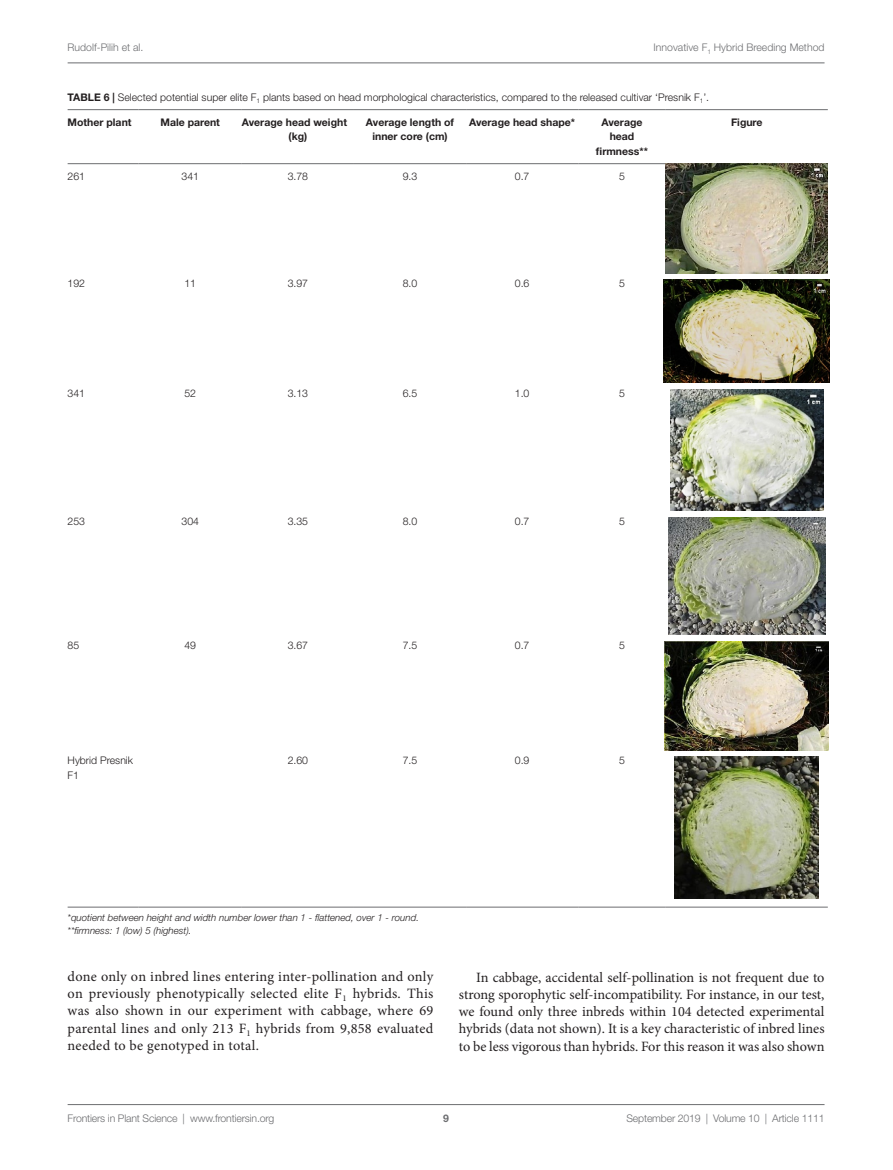
<style>
.page{position:relative;width:893px;height:1170px;background:#fff}
.page>*{position:absolute;margin:0;border:0;box-sizing:border-box;transform-origin:0 0}
.T{font:14.25px/17.2px "Minion Pro";letter-spacing:.01em;color:#231f20;text-align:justify}
.t1{font:300 10.5px "Helvetica Neue LT Std";letter-spacing:-.015em;color:#6c6d70}
.TT{font:300 10.5px "Helvetica Neue LT Std";color:#231f20}
.TCH{font:700 10.5px/14.2px "Helvetica Neue LT Std";color:#231f20}
.TB{font:300 10.5px/14.2px "Helvetica Neue LT Std";color:#231f20}
.t2{font:700 10.5px "Helvetica Neue LT Std";color:#6c6d70}
.TFN{font:italic 300 9.75px "Helvetica Neue LT Std";color:#231f20}
.s1{font-weight:700}
</style>
<div class="page">
<hr style="left:68px;top:63px;width:756px;height:1px;background:#6c6d70">
<hr style="left:68px;top:1104px;width:756px;height:1px;background:#6c6d70">
<hr style="left:68px;top:109px;width:71px;height:1px;background:#6c6d70">
<hr style="left:139px;top:109px;width:103px;height:1px;background:#6c6d70">
<hr style="left:242px;top:109px;width:112px;height:1px;background:#6c6d70">
<hr style="left:354px;top:109px;width:112px;height:1px;background:#6c6d70">
<hr style="left:466px;top:109px;width:112px;height:1px;background:#6c6d70">
<hr style="left:578px;top:109px;width:88px;height:1px;background:#6c6d70">
<hr style="left:666px;top:109px;width:162px;height:1px;background:#6c6d70">
<hr style="left:68px;top:163px;width:71px;height:1px;background:#6c6d70">
<hr style="left:139px;top:163px;width:103px;height:1px;background:#6c6d70">
<hr style="left:242px;top:163px;width:112px;height:1px;background:#6c6d70">
<hr style="left:354px;top:163px;width:112px;height:1px;background:#6c6d70">
<hr style="left:466px;top:163px;width:112px;height:1px;background:#6c6d70">
<hr style="left:578px;top:163px;width:88px;height:1px;background:#6c6d70">
<hr style="left:666px;top:163px;width:162px;height:1px;background:#6c6d70">
<hr style="left:68px;top:906px;width:71px;height:1px;background:#6c6d70">
<hr style="left:139px;top:906px;width:103px;height:1px;background:#6c6d70">
<hr style="left:242px;top:906px;width:112px;height:1px;background:#6c6d70">
<hr style="left:354px;top:906px;width:112px;height:1px;background:#6c6d70">
<hr style="left:466px;top:906px;width:112px;height:1px;background:#6c6d70">
<hr style="left:578px;top:906px;width:88px;height:1px;background:#6c6d70">
<hr style="left:666px;top:906px;width:162px;height:1px;background:#6c6d70">
<img style="left:666px;top:164px;width:162px;height:109px">
<img style="left:664px;top:280px;width:166px;height:102px">
<img style="left:670px;top:389px;width:153px;height:121px">
<img style="left:669px;top:517px;width:156px;height:117px">
<img style="left:665px;top:641px;width:164px;height:109px">
<img style="left:675px;top:757px;width:144px;height:141px">
<p class="t1" style="left:68px;top:41px;width:77px">Rudolf-Pilih et al.</p>
<p class="t1" style="left:654px;top:41px;width:172px">Innovative F<sub>1</sub> Hybrid Breeding Method</p>
<p class="TT" style="left:68px;top:90px;width:643px"><span class="s1">TABLE 6 |</span> Selected potential super elite F<sub>1</sub> plants based on head morphological characteristics, compared to the released cultivar ‘Presnik F<sub>1</sub>’.</p>
<p class="TCH" style="left:68px;top:115px;width:65px">Mother plant</p>
<p class="TCH" style="left:161px;top:115px;width:61px">Male parent</p>
<p class="TCH" style="left:289px;top:115px;width:60px;text-indent:-47px">Average head weight (kg)</p>
<p class="TCH" style="left:366px;top:115px;width:90px;text-align:center">Average length of inner core (cm)</p>
<p class="TCH" style="left:469px;top:115px;width:108px">Average head shape*</p>
<p class="TCH" style="left:601px;top:115px;width:43px">Average</p>
<p class="TCH" style="left:610px;top:129px;width:26px">head</p>
<p class="TCH" style="left:596px;top:143px;width:54px">firmness**</p>
<p class="TB" style="left:68px;top:169px;width:19px">261</p>
<p class="TB" style="left:181px;top:169px;width:19px">341</p>
<p class="TB" style="left:288px;top:169px;width:22px">3.78</p>
<p class="TB" style="left:403px;top:169px;width:16px">9.3</p>
<p class="TB" style="left:515px;top:169px;width:16px">0.7</p>
<p class="TB" style="left:619px;top:169px;width:7px">5</p>
<p class="TCH" style="left:731px;top:115px;width:33px">Figure</p>
<p class="TB" style="left:68px;top:276px;width:19px">192</p>
<p class="TB" style="left:184px;top:276px;width:13px">11</p>
<p class="TB" style="left:288px;top:276px;width:22px">3.97</p>
<p class="TB" style="left:403px;top:276px;width:16px">8.0</p>
<p class="TB" style="left:515px;top:276px;width:16px">0.6</p>
<p class="TB" style="left:619px;top:276px;width:7px">5</p>
<p class="TB" style="left:68px;top:386px;width:19px">341</p>
<p class="TB" style="left:184px;top:386px;width:13px">52</p>
<p class="TB" style="left:288px;top:386px;width:22px">3.13</p>
<p class="TB" style="left:403px;top:386px;width:16px">6.5</p>
<p class="TB" style="left:515px;top:386px;width:16px">1.0</p>
<p class="TB" style="left:619px;top:386px;width:7px">5</p>
<p class="TB" style="left:68px;top:514px;width:19px">253</p>
<p class="TB" style="left:181px;top:514px;width:19px">304</p>
<p class="TB" style="left:288px;top:514px;width:22px">3.35</p>
<p class="TB" style="left:403px;top:514px;width:16px">8.0</p>
<p class="TB" style="left:515px;top:514px;width:16px">0.7</p>
<p class="TB" style="left:619px;top:514px;width:7px">5</p>
<p class="TB" style="left:68px;top:637px;width:13px">85</p>
<p class="TB" style="left:184px;top:637px;width:13px">49</p>
<p class="TB" style="left:288px;top:637px;width:22px">3.67</p>
<p class="TB" style="left:403px;top:637px;width:16px">7.5</p>
<p class="TB" style="left:515px;top:637px;width:16px">0.7</p>
<p class="TB" style="left:619px;top:637px;width:7px">5</p>
<p class="TB" style="left:68px;top:753px;width:67px">Hybrid Presnik<br>F1</p>
<p class="TB" style="left:288px;top:753px;width:22px">2.60</p>
<p class="TB" style="left:403px;top:753px;width:16px">7.5</p>
<p class="TB" style="left:515px;top:753px;width:16px">0.9</p>
<p class="TB" style="left:619px;top:753px;width:7px">5</p>
<p class="TFN" style="left:68px;top:911px;width:353px">*quotient between height and width number lower than 1 - flattened, over 1 - round.</p>
<p class="TFN" style="left:68px;top:925px;width:126px">**firmness: 1 (low) 5 (highest).</p>
<p class="T" style="left:68px;top:967px;width:367px">done only on inbred lines entering inter-pollination and only on previously phenotypically selected elite F<sub>1</sub> hybrids. This was also shown in our experiment with cabbage, where 69 parental lines and only 213 F<sub>1</sub> hybrids from 9,858 evaluated needed to be genotyped in total.</p>
<p class="T" style="left:459px;top:968px;width:367px;text-indent:17px">In cabbage, accidental self-pollination is not frequent due to strong sporophytic self-incompatibility. For instance, in our test, we found only three inbreds within 104 detected experimental hybrids (data not shown). It is a key characteristic of inbred lines to be less vigorous than hybrids. For this reason it was also shown</p>
<p class="t1" style="left:68px;top:1111px;width:208px">Frontiers in Plant Science | www.frontiersin.org</p>
<p class="t2" style="left:443px;top:1111px;width:7px">9</p>
<p class="t1" style="left:626px;top:1111px;width:200px">September 2019 | Volume 10 | Article 1111</p>
</div>
